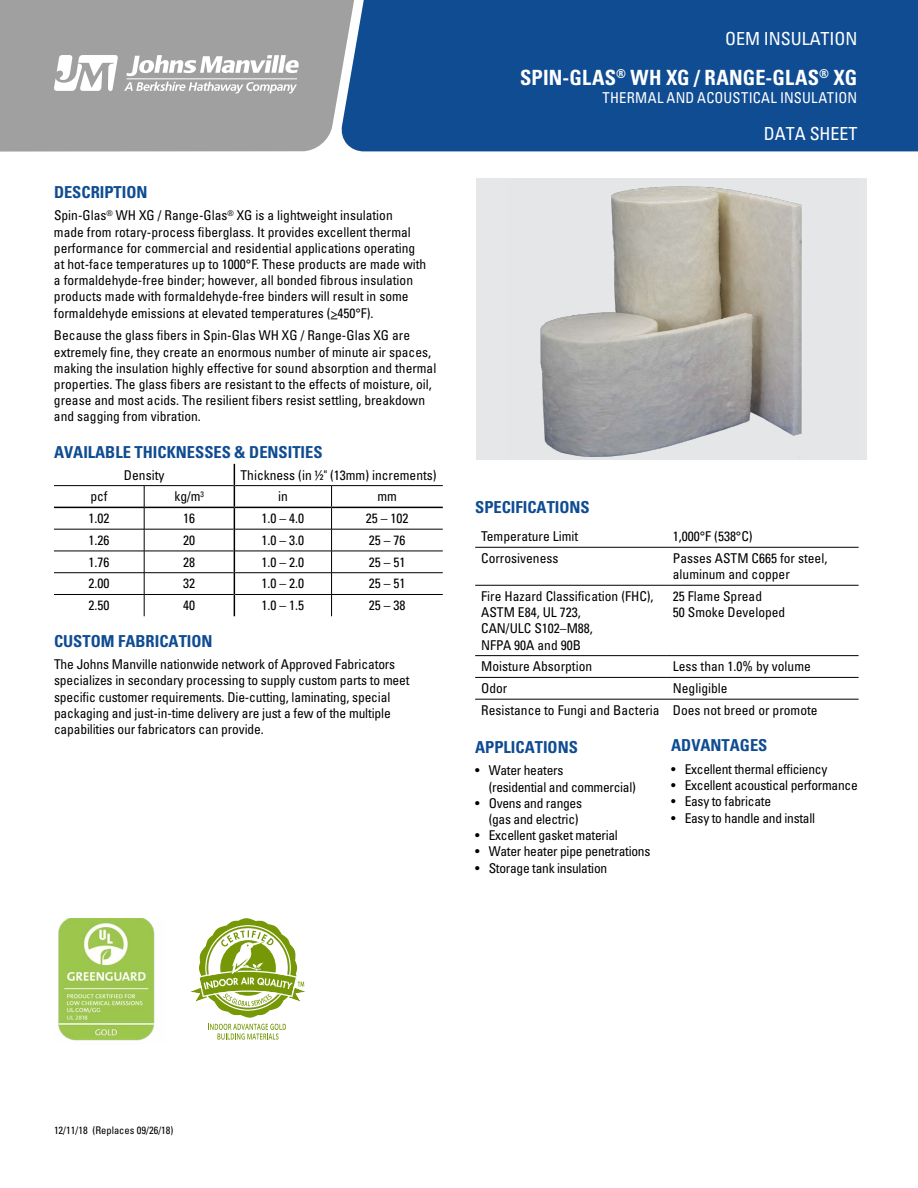
<style>
.page{position:relative;width:918px;height:1188px;background:#fff}
.page>*{position:absolute;margin:0;border:0;box-sizing:border-box;transform-origin:0 0}
.t1{font:700 condensed 21px "Univers LT Std";letter-spacing:.005em;color:#fff}
.t2{font:condensed 18px "Univers LT Std";letter-spacing:-.005em;color:#fff}
.t3{font:700 condensed 16.5px "Univers LT Std";color:#0f4c92}
.t4{font:condensed 15px "Univers LT Std";letter-spacing:.01em;color:#fff}
.t5{font:condensed 13.5px/16.2px "Univers LT Std";color:#000}
.t6{font:condensed 13.5px/16.2px "Univers LT Std";letter-spacing:-.02em;color:#000}
.t7{font:condensed 10.5px "Univers LT Std";color:#000}
</style>
<div class="page">
<div style="left:357px;top:0;width:561px;height:151px;background:#0f4c92"></div>
<div style="left:0;top:0;width:357px;height:152px;background:#a0a0a0"></div>
<svg style="left:126px;top:55px;width:173px;height:21px"></svg>
<svg style="left:54px;top:55px;width:64px;height:36px"></svg>
<svg style="left:124px;top:82px;width:173px;height:12px"></svg>
<hr style="left:127px;top:79px;width:170px;height:1px;background:#fff">
<hr style="left:54px;top:485px;width:90px;height:1px;background:#000">
<hr style="left:144px;top:485px;width:90px;height:1px;background:#000">
<hr style="left:235px;top:485px;width:97px;height:1px;background:#000">
<hr style="left:332px;top:485px;width:111px;height:1px;background:#000">
<hr style="left:54px;top:529px;width:90px;height:1px;background:#000">
<hr style="left:144px;top:529px;width:90px;height:1px;background:#000">
<hr style="left:235px;top:529px;width:97px;height:1px;background:#000">
<hr style="left:332px;top:529px;width:111px;height:1px;background:#000">
<hr style="left:54px;top:551px;width:90px;height:1px;background:#000">
<hr style="left:144px;top:551px;width:90px;height:1px;background:#000">
<hr style="left:235px;top:551px;width:97px;height:1px;background:#000">
<hr style="left:332px;top:551px;width:111px;height:1px;background:#000">
<hr style="left:54px;top:572px;width:90px;height:1px;background:#000">
<hr style="left:144px;top:572px;width:90px;height:1px;background:#000">
<hr style="left:235px;top:572px;width:97px;height:1px;background:#000">
<hr style="left:332px;top:572px;width:111px;height:1px;background:#000">
<hr style="left:54px;top:594px;width:90px;height:1px;background:#000">
<hr style="left:144px;top:594px;width:90px;height:1px;background:#000">
<hr style="left:235px;top:594px;width:97px;height:1px;background:#000">
<hr style="left:332px;top:594px;width:111px;height:1px;background:#000">
<svg style="left:331px;top:486px;width:1px;height:130px"></svg>
<hr style="left:54px;top:507px;width:90px;height:1px;background:#000">
<hr style="left:144px;top:507px;width:90px;height:1px;background:#000">
<hr style="left:234px;top:507px;width:98px;height:1px;background:#000">
<hr style="left:332px;top:507px;width:111px;height:1px;background:#000">
<svg style="left:144px;top:486px;width:1px;height:130px"></svg>
<svg style="left:234px;top:464px;width:1px;height:152px"></svg>
<hr style="left:475px;top:547px;width:192px;height:1px;background:#000">
<hr style="left:667px;top:547px;width:192px;height:1px;background:#000">
<hr style="left:475px;top:585px;width:192px;height:1px;background:#000">
<hr style="left:667px;top:585px;width:192px;height:1px;background:#000">
<hr style="left:475px;top:677px;width:192px;height:1px;background:#000">
<hr style="left:667px;top:677px;width:192px;height:1px;background:#000">
<hr style="left:475px;top:699px;width:192px;height:1px;background:#000">
<hr style="left:667px;top:699px;width:192px;height:1px;background:#000">
<hr style="left:475px;top:655px;width:192px;height:1px;background:#000">
<hr style="left:667px;top:655px;width:192px;height:1px;background:#000">
<div style="left:476px;top:178px;width:391px;height:282px;background:#e6e7e8"></div>
<img style="left:540px;top:186px;width:262px;height:272px">
<img style="left:58px;top:918px;width:97px;height:123px">
<svg style="left:190px;top:918px;width:115px;height:122px"></svg>
<p class="t3" style="left:54px;top:182px;width:95px">DESCRIPTION</p>
<p class="t5" style="left:54px;top:207px;width:374px">Spin-Glas<sup>®</sup> WH XG / Range-Glas<sup>®</sup> XG is a lightweight insulation<br>made from rotary-process fiberglass. It provides excellent thermal performance for commercial and residential applications operating at hot-face temperatures up to 1000°F. These products are made with a formaldehyde-free binder; however, all bonded fibrous insulation products made with formaldehyde-free binders will result in some formaldehyde emissions at elevated temperatures (&gt;450°F).</p>
<p class="t5" style="left:54px;top:327px;width:384px">Because the glass fibers in Spin-Glas WH XG / Range-Glas XG are extremely fine, they create an enormous number of minute air spaces, making the insulation highly effective for sound absorption and thermal properties. The glass fibers are resistant to the effects of moisture, oil, grease and most acids. The resilient fibers resist settling, breakdown and sagging from vibration.</p>
<p class="t3" style="left:54px;top:442px;width:270px">AVAILABLE THICKNESSES &amp; DENSITIES</p>
<p class="t5" style="left:124px;top:467px;width:42px">Density</p>
<p class="t5" style="left:241px;top:467px;width:198px">Thickness (in ½" (13mm) increments)</p>
<p class="t5" style="left:90px;top:488px;width:19px">pcf</p>
<p class="t5" style="left:174px;top:488px;width:31px">kg/m<sup>3</sup></p>
<p class="t5" style="left:278px;top:488px;width:11px">in</p>
<p class="t5" style="left:377px;top:488px;width:21px">mm</p>
<p class="t5" style="left:89px;top:510px;width:22px">1.02</p>
<p class="t5" style="left:183px;top:510px;width:13px">16</p>
<p class="t5" style="left:262px;top:510px;width:44px">1.0 – 4.0</p>
<p class="t5" style="left:366px;top:510px;width:44px">25 – 102</p>
<p class="t5" style="left:89px;top:532px;width:22px">1.26</p>
<p class="t5" style="left:183px;top:532px;width:13px">20</p>
<p class="t5" style="left:262px;top:532px;width:44px">1.0 – 3.0</p>
<p class="t5" style="left:369px;top:532px;width:38px">25 – 76</p>
<p class="t5" style="left:89px;top:554px;width:22px">1.76</p>
<p class="t5" style="left:183px;top:554px;width:13px">28</p>
<p class="t5" style="left:262px;top:554px;width:44px">1.0 – 2.0</p>
<p class="t5" style="left:369px;top:554px;width:38px">25 – 51</p>
<p class="t5" style="left:89px;top:575px;width:22px">2.00</p>
<p class="t5" style="left:183px;top:575px;width:13px">32</p>
<p class="t5" style="left:262px;top:575px;width:44px">1.0 – 2.0</p>
<p class="t5" style="left:369px;top:575px;width:38px">25 – 51</p>
<p class="t5" style="left:89px;top:597px;width:22px">2.50</p>
<p class="t5" style="left:183px;top:597px;width:13px">40</p>
<p class="t5" style="left:262px;top:597px;width:44px">1.0 – 1.5</p>
<p class="t5" style="left:369px;top:597px;width:38px">25 – 38</p>
<p class="t3" style="left:54px;top:631px;width:160px">CUSTOM FABRICATION</p>
<p class="t5" style="left:54px;top:656px;width:357px">The Johns Manville nationwide network of Approved Fabricators specializes in secondary processing to supply custom parts to meet specific customer requirements. Die-cutting, laminating, special packaging and just-in-time delivery are just a few of the multiple capabilities our fabricators can provide.</p>
<h2 class="t2" style="left:725px;top:27px;width:134px">OEM INSULATION</h2>
<h1 class="t1" style="left:520px;top:65px;width:338px">SPIN-GLAS<sup>®</sup> WH XG / RANGE-GLAS<sup>®</sup> XG</h1>
<p class="t4" style="left:603px;top:88px;width:256px">THERMAL AND ACOUSTICAL INSULATION</p>
<h2 class="t2" style="left:764px;top:123px;width:95px">DATA SHEET</h2>
<p class="t3" style="left:475px;top:497px;width:116px">SPECIFICATIONS</p>
<p class="t5" style="left:481px;top:528px;width:99px">Temperature Limit</p>
<p class="t5" style="left:673px;top:528px;width:81px">1,000°F (538°C)</p>
<p class="t5" style="left:481px;top:550px;width:79px">Corrosiveness</p>
<p class="t5" style="left:673px;top:550px;width:156px">Passes ASTM C665 for steel, aluminum and copper</p>
<p class="t5" style="left:481px;top:588px;width:174px">Fire Hazard Classification (FHC),<br>ASTM E84, UL 723,<br>CAN/ULC S102–M88,<br>NFPA 90A and 90B</p>
<p class="t5" style="left:673px;top:588px;width:114px">25 Flame Spread<br>50 Smoke Developed</p>
<p class="t5" style="left:481px;top:658px;width:112px">Moisture Absorption</p>
<p class="t5" style="left:673px;top:658px;width:139px">Less than 1.0% by volume</p>
<p class="t5" style="left:481px;top:680px;width:28px">Odor</p>
<p class="t5" style="left:481px;top:677px;width:338px;line-height:21.8px;text-indent:192px">Negligible<br>Resistance to Fungi and Bacteria Does not breed or promote</p>
<p class="t3" style="left:475px;top:737px;width:104px">APPLICATIONS</p>
<p class="t6" style="left:489px;top:762px;width:149px;text-indent:-14px">• Water heaters<br>(residential and commercial)</p>
<p class="t6" style="left:475px;top:795px;width:108px;text-align:right">• Ovens and ranges (gas and electric)</p>
<p class="t6" style="left:475px;top:827px;width:144px">• Excellent gasket material</p>
<p class="t6" style="left:475px;top:843px;width:177px">• Water heater pipe penetrations</p>
<p class="t6" style="left:475px;top:859px;width:134px">• Storage tank insulation</p>
<p class="t3" style="left:671px;top:735px;width:98px">ADVANTAGES</p>
<p class="t6" style="left:671px;top:761px;width:158px">• Excellent thermal efficiency</p>
<p class="t6" style="left:671px;top:777px;width:188px">• Excellent acoustical performance</p>
<p class="t6" style="left:671px;top:793px;width:101px">• Easy to fabricate</p>
<p class="t6" style="left:671px;top:810px;width:145px">• Easy to handle and install</p>
<p class="t7" style="left:54px;top:1124px;width:121px">12/11/18 (Replaces 09/26/18)</p>
</div>
